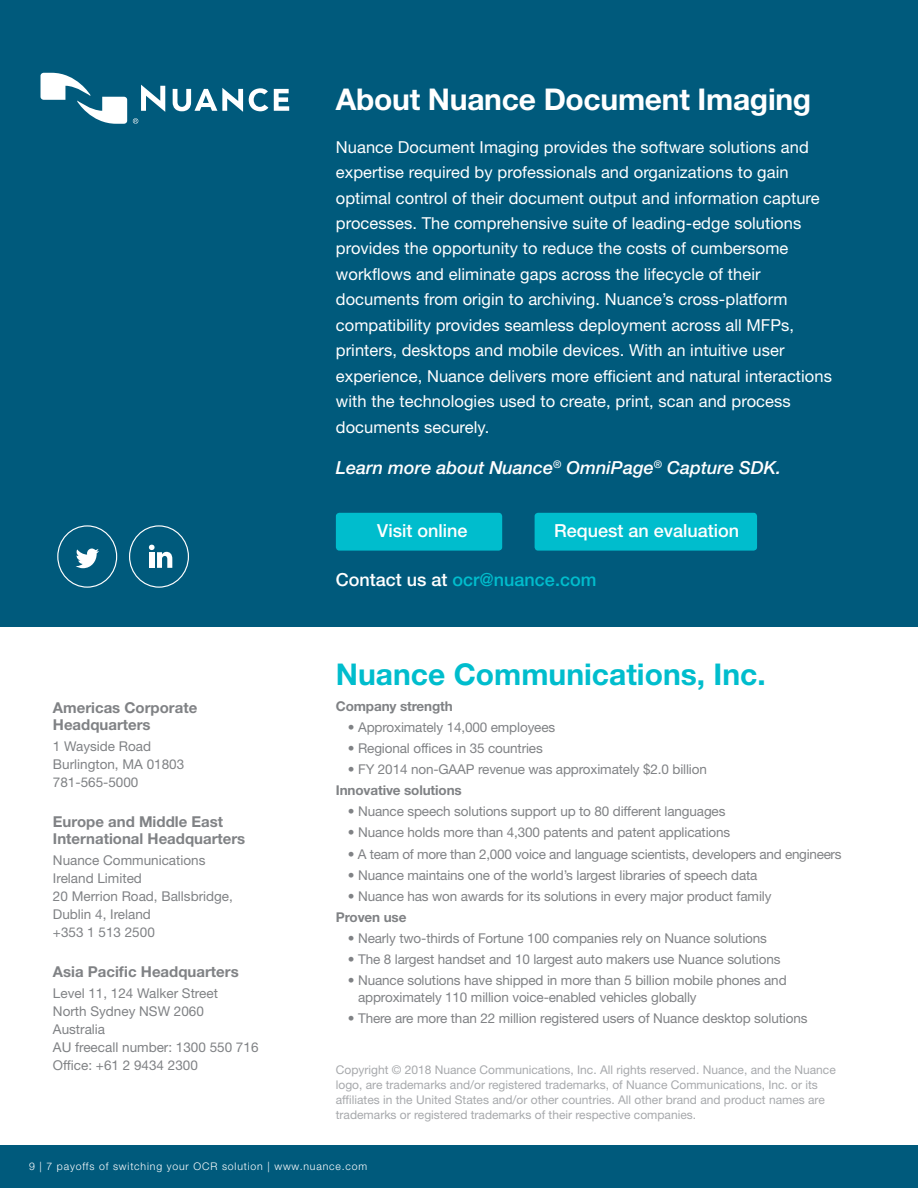
<style>
.page{position:relative;width:918px;height:1188px;background:#fff}
.page>*{position:absolute;margin:0;border:0;box-sizing:border-box;transform-origin:0 0}
.t1{font:700 30px "Helvetica Neue LT Std";letter-spacing:-.01em;color:#fff}
.t2{font:700 30px "Helvetica Neue LT Std";color:#00bdcd}
.t3{font:italic 500 18px "Helvetica Neue LT Std";color:#fff}
.t4{font:500 18px "Helvetica Neue LT Std";color:#fff}
.t5{font:500 18px "Helvetica Neue LT Std";color:#00bdcd}
.t6{font:16.5px/25.5px "Helvetica Neue LT Std";letter-spacing:.005em;color:#fff}
.t7{font:700 15px/16.5px "Helvetica Neue LT Std";color:#808285}
.t8{font:13.5px/18px "Helvetica Neue LT Std";letter-spacing:-.01em;color:#808285}
.t9{font:700 13.5px "Helvetica Neue LT Std";letter-spacing:-.01em;color:#808285}
.t10{font:12px/15px "Helvetica Neue LT Std";color:#a7a9ac}
.t11{font:300 10.5px "Helvetica Neue LT Std";letter-spacing:.08em;color:#fff}
.s1{color:#fff}
</style>
<div class="page">
<div style="left:0;top:1145px;width:918px;height:43px;background:#005a7c"></div>
<div style="left:0;top:0;width:918px;height:626px;background:#005a7c"></div>
<svg style="left:141px;top:85px;width:24px;height:27px"></svg>
<svg style="left:173px;top:88px;width:70px;height:24px"></svg>
<svg style="left:249px;top:88px;width:19px;height:23px"></svg>
<svg style="left:274px;top:89px;width:15px;height:22px"></svg>
<svg style="left:41px;top:73px;width:86px;height:51px"></svg>
<svg style="left:133px;top:118px;width:5px;height:6px"></svg>
<div style="left:57px;top:525px;width:60px;height:63px;border:1px solid #fff;border-radius:50%"></div>
<svg style="left:76px;top:549px;width:23px;height:19px"></svg>
<div style="left:129px;top:525px;width:60px;height:63px;border:1px solid #fff;border-radius:50%"></div>
<svg style="left:149px;top:545px;width:23px;height:23px"></svg>
<div style="left:149px;top:552px;width:5px;height:16px;background:#fff"></div>
<div style="left:336px;top:513px;width:166px;height:38px;background:#00bdcd;border-radius:4px"></div>
<div style="left:535px;top:513px;width:222px;height:38px;background:#00bdcd;border-radius:4px"></div>
<h1 class="t1" style="left:336px;top:80px;width:477px">About Nuance Document Imaging</h1>
<p class="t6" style="left:336px;top:134px;width:498px">Nuance Document Imaging provides the software solutions and expertise required by professionals and organizations to gain optimal control of their document output and information capture processes. The comprehensive suite of leading-edge solutions provides the opportunity to reduce the costs of cumbersome workflows and eliminate gaps across the lifecycle of their documents from origin to archiving. Nuance’s cross-platform compatibility provides seamless deployment across all MFPs, printers, desktops and mobile devices. With an intuitive user experience, Nuance delivers more efficient and natural interactions with the technologies used to create, print, scan and process documents securely.</p>
<h2 class="t3" style="left:336px;top:456px;width:447px">Learn more about Nuance<sup>®</sup> OmniPage<sup>®</sup> Capture SDK.</h2>
<h2 class="t4" style="left:377px;top:520px;width:92px">Visit online</h2>
<h2 class="t4" style="left:554px;top:520px;width:187px">Request an evaluation</h2>
<p class="t7" style="left:53px;top:699px;width:146px">Americas Corporate<br>Headquarters</p>
<p class="t8" style="left:53px;top:737px;width:133px">1 Wayside Road<br>Burlington, MA 01803<br>781-565-5000</p>
<p class="t7" style="left:53px;top:813px;width:194px">Europe and Middle East<br>International Headquarters</p>
<p class="t8" style="left:53px;top:851px;width:182px">Nuance Communications<br>Ireland Limited<br>20 Merrion Road, Ballsbridge,<br>Dublin 4, Ireland<br>+353 1 513 2500</p>
<p class="t7" style="left:53px;top:963px;width:187px">Asia Pacific Headquarters</p>
<p class="t8" style="left:53px;top:984px;width:207px">Level 11, 124 Walker Street<br>North Sydney NSW 2060<br>Australia<br>AU freecall number: 1300 550 716<br>Office: +61 2 9434 2300</p>
<h2 class="t5" style="left:336px;top:569px;width:262px"><span class="s1">Contact us at</span> ocr@nuance.com</h2>
<h1 class="t2" style="left:336px;top:655px;width:431px">Nuance Communications, Inc.</h1>
<p class="t9" style="left:336px;top:698px;width:118px">Company strength</p>
<p class="t8" style="left:348px;top:718px;width:209px">• Approximately 14,000 employees</p>
<p class="t8" style="left:348px;top:739px;width:196px">• Regional offices in 35 countries</p>
<p class="t8" style="left:348px;top:760px;width:361px">• FY 2014 non-GAAP revenue was approximately $2.0 billion</p>
<p class="t9" style="left:336px;top:782px;width:127px">Innovative solutions</p>
<p class="t8" style="left:348px;top:802px;width:379px">• Nuance speech solutions support up to 80 different languages</p>
<p class="t8" style="left:348px;top:824px;width:384px">• Nuance holds more than 4,300 patents and patent applications</p>
<p class="t8" style="left:348px;top:845px;width:495px">• A team of more than 2,000 voice and language scientists, developers and engineers</p>
<p class="t8" style="left:348px;top:866px;width:411px">• Nuance maintains one of the world’s largest libraries of speech data</p>
<p class="t8" style="left:348px;top:887px;width:425px">• Nuance has won awards for its solutions in every major product family</p>
<p class="t9" style="left:336px;top:909px;width:72px">Proven use</p>
<p class="t8" style="left:348px;top:929px;width:421px">• Nearly two-thirds of Fortune 100 companies rely on Nuance solutions</p>
<p class="t8" style="left:348px;top:950px;width:434px">• The 8 largest handset and 10 largest auto makers use Nuance solutions</p>
<p class="t8" style="left:358px;top:972px;width:430px;line-height:16.5px;text-indent:-10px">• Nuance solutions have shipped in more than 5 billion mobile phones and approximately 110 million voice-enabled vehicles globally</p>
<p class="t8" style="left:348px;top:1009px;width:461px">• There are more than 22 million registered users of Nuance desktop solutions</p>
<p class="t10" style="left:336px;top:1062px;width:501px">Copyright © 2018 Nuance Communications, Inc. All rights reserved. Nuance, and the Nuance logo, are trademarks and/or registered trademarks, of Nuance Communications, Inc. or its affiliates in the United States and/or other countries. All other brand and product names are trademarks or registered trademarks of their respective companies.</p>
<p class="t11" style="left:29px;top:1159px;width:340px">9 | 7 payoffs of switching your OCR solution | www.nuance.com</p>
</div>
